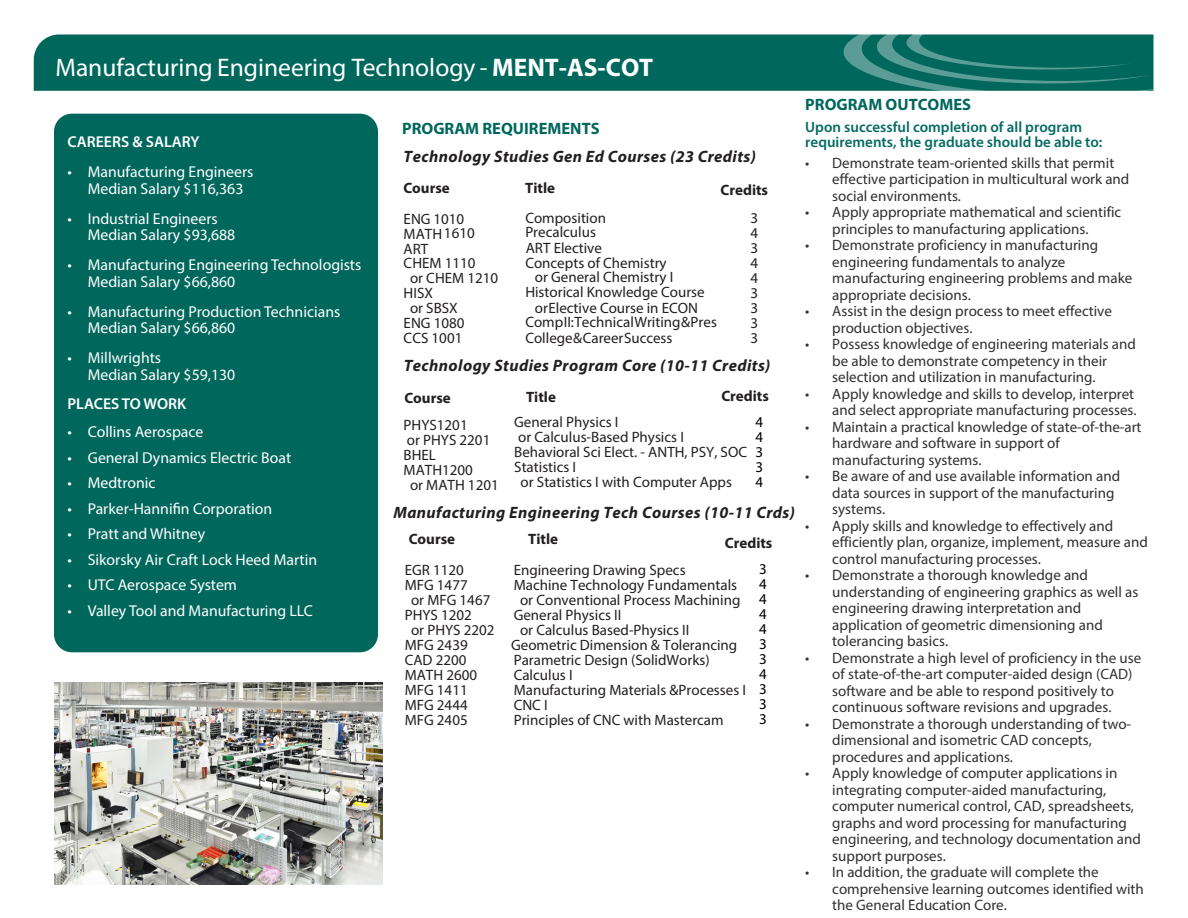
<style>
.page{position:relative;width:1188px;height:918px;background:#fff}
.page>*{position:absolute;margin:0;border:0;box-sizing:border-box;transform-origin:0 0}
.t1{font:25.5px "Myriad Pro";color:#fff}
.t2{font:italic 700 16.5px "Myriad Pro";letter-spacing:.025em;color:#231f20}
.t3{font:700 16.5px "Myriad Pro";color:#00675d}
.t4{font:15.75px/16.5px "Myriad Pro";color:#fff}
.t5{font:600 15.75px "Myriad Pro";color:#fff}
.t6{font:15px/16.5px "Myriad Pro";color:#312f30}
.t7{font:15px/14.9px "Myriad Pro";color:#231f20;text-align:justify}
.t8{font:600 15px/15px "Myriad Pro";color:#056b63}
.t9{font:700 15px "Myriad Pro";color:#231f20}
.t10{font:15px/15px "Myriad Pro";color:#000;text-align:justify}
.s1{font-weight:700}
</style>
<div class="page">
<div style="left:34px;top:34px;width:808px;height:57px;background:#00675d"></div>
<svg style="left:842px;top:34px;width:312px;height:57px;background:#147369"></svg>
<div style="left:54px;top:114px;width:324px;height:538px;background:#00675d;border-radius:18px"></div>
<img style="left:54px;top:683px;width:329px;height:201px">
<p class="t1" style="left:56px;top:51px;width:599px">Manufacturing Engineering Technology - <span class="s1">MENT-AS-COT</span></p>
<p class="t5" style="left:68px;top:132px;width:134px">CAREERS &amp; SALARY</p>
<p class="t4" style="left:88px;top:163px;width:167px;text-indent:-20px">• Manufacturing Engineers<br>Median Salary $116,363</p>
<p class="t4" style="left:88px;top:210px;width:149px;text-indent:-20px">• Industrial Engineers<br>Median Salary $93,688</p>
<p class="t4" style="left:88px;top:256px;width:275px;text-indent:-20px">• Manufacturing Engineering Technologists<br>Median Salary $66,860</p>
<p class="t4" style="left:88px;top:303px;width:254px;text-indent:-20px">• Manufacturing Production Technicians<br>Median Salary $66,860</p>
<p class="t4" style="left:88px;top:349px;width:149px;text-indent:-20px">• Millwrights<br>Median Salary $59,130</p>
<p class="t5" style="left:67px;top:394px;width:120px">PLACES TO WORK</p>
<p class="t4" style="left:68px;top:424px;width:137px">• Collins Aerospace</p>
<p class="t4" style="left:68px;top:449px;width:225px">• General Dynamics Electric Boat</p>
<p class="t4" style="left:68px;top:475px;width:90px">• Medtronic</p>
<p class="t4" style="left:68px;top:500px;width:206px">• Parker-Hannifin Corporation</p>
<p class="t4" style="left:68px;top:526px;width:139px">• Pratt and Whitney</p>
<p class="t4" style="left:68px;top:551px;width:251px">• Sikorsky Air Craft Lock Heed Martin</p>
<p class="t4" style="left:68px;top:577px;width:171px">• UTC Aerospace System</p>
<p class="t4" style="left:68px;top:602px;width:247px">• Valley Tool and Manufacturing LLC</p>
<p class="t2" style="left:404px;top:145px;width:354px">Technology Studies Gen Ed Courses (23 Credits)</p>
<p class="t9" style="left:403px;top:178px;width:48px">Course</p>
<p class="t7" style="left:404px;top:211px;width:62px">ENG 1010</p>
<p class="t7" style="left:404px;top:226px;width:73px">MATH 1610</p>
<p class="t7" style="left:404px;top:241px;width:26px">ART</p>
<p class="t7" style="left:404px;top:256px;width:73px">CHEM 1110</p>
<p class="t7" style="left:410px;top:271px;width:90px">or CHEM 1210</p>
<p class="t7" style="left:404px;top:286px;width:31px">HISX</p>
<p class="t7" style="left:410px;top:301px;width:49px">or SBSX</p>
<p class="t7" style="left:404px;top:316px;width:62px">ENG 1080</p>
<p class="t7" style="left:404px;top:331px;width:60px">CCS 1001</p>
<p class="t9" style="left:525px;top:178px;width:31px">Title</p>
<p class="t7" style="left:525px;top:210px;width:82px">Composition</p>
<p class="t7" style="left:525px;top:225px;width:72px">Precalculus</p>
<p class="t7" style="left:526px;top:240px;width:78px">ART Elective</p>
<p class="t7" style="left:525px;top:255px;width:143px">Concepts of Chemistry</p>
<p class="t7" style="left:535px;top:270px;width:140px">or General Chemistry I</p>
<p class="t7" style="left:525px;top:285px;width:181px">Historical Knowledge Course</p>
<p class="t7" style="left:535px;top:300px;width:165px">or Elective Course in ECON</p>
<p class="t7" style="left:525px;top:315px;width:193px">Comp II: Technical Writing &amp; Pres</p>
<p class="t7" style="left:525px;top:330px;width:149px">College &amp; Career Success</p>
<p class="t9" style="left:721px;top:180px;width:49px">Credits</p>
<p class="t7" style="left:751px;top:211px;width:9px">3<br>4<br>3<br>4<br>4<br>3<br>3<br>3<br>3</p>
<p class="t2" style="left:404px;top:355px;width:368px">Technology Studies Program Core (10-11 Credits)</p>
<p class="t9" style="left:404px;top:388px;width:48px">Course</p>
<p class="t7" style="left:404px;top:418px;width:66px">PHYS1201</p>
<p class="t7" style="left:407px;top:433px;width:85px">or PHYS 2201</p>
<p class="t7" style="left:404px;top:448px;width:34px">BHEL</p>
<p class="t7" style="left:404px;top:463px;width:71px">MATH1200</p>
<p class="t7" style="left:410px;top:478px;width:90px">or MATH 1201</p>
<p class="t9" style="left:721px;top:386px;width:49px">Credits</p>
<p class="t10" style="left:756px;top:414px;width:9px">4<br>4<br>3<br>3<br>4</p>
<p class="t2" style="left:393px;top:502px;width:403px">Manufacturing Engineering Tech Courses (10-11 Crds)</p>
<p class="t9" style="left:409px;top:529px;width:48px">Course</p>
<p class="t7" style="left:405px;top:562px;width:61px">EGR 1120</p>
<p class="t7" style="left:405px;top:577px;width:65px">MFG 1477</p>
<p class="t7" style="left:411px;top:592px;width:81px">or MFG 1467</p>
<p class="t7" style="left:405px;top:607px;width:69px">PHYS 1202</p>
<p class="t7" style="left:411px;top:622px;width:85px">or PHYS 2202</p>
<p class="t7" style="left:405px;top:637px;width:65px">MFG 2439</p>
<p class="t7" style="left:405px;top:652px;width:63px">CAD 2200</p>
<p class="t7" style="left:405px;top:667px;width:74px">MATH 2600</p>
<p class="t7" style="left:405px;top:682px;width:65px">MFG 1411</p>
<p class="t7" style="left:405px;top:697px;width:65px">MFG 2444</p>
<p class="t7" style="left:405px;top:712px;width:65px">MFG 2405</p>
<p class="t9" style="left:526px;top:388px;width:31px">Title</p>
<p class="t7" style="left:514px;top:414px;width:106px">General Physics I</p>
<p class="t7" style="left:518px;top:429px;width:167px">or Calculus-Based Physics I</p>
<p class="t7" style="left:514px;top:444px;width:234px">Behavioral Sci Elect. - ANTH, PSY, SOC</p>
<p class="t7" style="left:514px;top:459px;width:63px">Statistics I</p>
<p class="t7" style="left:521px;top:474px;width:213px">or Statistics I with Computer Apps</p>
<p class="t9" style="left:528px;top:529px;width:31px">Title</p>
<p class="t7" style="left:514px;top:563px;width:173px">Engineering Drawing Specs</p>
<p class="t7" style="left:514px;top:578px;width:225px">Machine Technology Fundamentals</p>
<p class="t7" style="left:520px;top:593px;width:222px">or Conventional Process Machining</p>
<p class="t7" style="left:514px;top:608px;width:109px">General Physics II</p>
<p class="t7" style="left:520px;top:623px;width:171px">or Calculus Based-Physics II</p>
<p class="t7" style="left:511px;top:638px;width:228px">Geometric Dimension &amp; Tolerancing</p>
<p class="t7" style="left:514px;top:653px;width:197px">Parametric Design (SolidWorks)</p>
<p class="t7" style="left:514px;top:668px;width:60px">Calculus I</p>
<p class="t7" style="left:514px;top:683px;width:234px">Manufacturing Materials &amp;Processes I</p>
<p class="t7" style="left:514px;top:698px;width:36px">CNC I</p>
<p class="t7" style="left:514px;top:713px;width:211px">Principles of CNC with Mastercam</p>
<p class="t9" style="left:725px;top:533px;width:49px">Credits</p>
<p class="t10" style="left:759px;top:561px;width:9px">3<br>4<br>4<br>4<br>4<br>3<br>3<br>4<br>3<br>3<br>3</p>
<p class="t3" style="left:805px;top:94px;width:167px">PROGRAM OUTCOMES</p>
<p class="t8" style="left:805px;top:119px;width:299px">Upon successful completion of all program requirements, the graduate should be able to:</p>
<p class="t6" style="left:832px;top:154px;width:299px;text-indent:-27px">• Demonstrate team-oriented skills that permit effective participation in multicultural work and social environments.</p>
<p class="t6" style="left:805px;top:204px;width:318px;text-align:center">• Apply appropriate mathematical and scientific principles to manufacturing applications.</p>
<p class="t6" style="left:832px;top:237px;width:301px;text-indent:-27px">• Demonstrate proficiency in manufacturing engineering fundamentals to analyze manufacturing engineering problems and make appropriate decisions.</p>
<p class="t6" style="left:832px;top:303px;width:281px;text-indent:-27px">• Assist in the design process to meet effective production objectives.</p>
<p class="t6" style="left:832px;top:336px;width:305px;text-indent:-27px">• Possess knowledge of engineering materials and be able to demonstrate competency in their selection and utilization in manufacturing.</p>
<p class="t6" style="left:805px;top:385px;width:333px;text-align:right">• Apply knowledge and skills to develop, interpret and select appropriate manufacturing processes.</p>
<p class="t6" style="left:832px;top:418px;width:311px;text-indent:-27px">• Maintain a practical knowledge of state-of-the-art hardware and software in support of manufacturing systems.</p>
<p class="t6" style="left:832px;top:468px;width:289px;text-indent:-27px">• Be aware of and use available information and data sources in support of the manufacturing systems.</p>
<p class="t6" style="left:832px;top:517px;width:317px;text-indent:-27px">• Apply skills and knowledge to effectively and efficiently plan, organize, implement, measure and control manufacturing processes.</p>
<p class="t6" style="left:832px;top:567px;width:308px;text-indent:-27px">• Demonstrate a thorough knowledge and understanding of engineering graphics as well as engineering drawing interpretation and application of geometric dimensioning and tolerancing basics.</p>
<p class="t6" style="left:832px;top:649px;width:311px;text-indent:-27px">• Demonstrate a high level of proficiency in the use of state-of-the-art computer-aided design (CAD) software and be able to respond positively to continuous software revisions and upgrades.</p>
<p class="t6" style="left:832px;top:715px;width:300px;text-indent:-27px">• Demonstrate a thorough understanding of two&shy;dimensional and isometric CAD concepts, procedures and applications.</p>
<p class="t6" style="left:832px;top:765px;width:310px;text-indent:-27px">• Apply knowledge of computer applications in integrating computer-aided manufacturing, computer numerical control, CAD, spreadsheets, graphs and word processing for manufacturing engineering, and technology documentation and support purposes.</p>
<p class="t6" style="left:832px;top:864px;width:313px;text-indent:-27px">• In addition, the graduate will complete the comprehensive learning outcomes identified with the General Education Core.</p>
</div>
